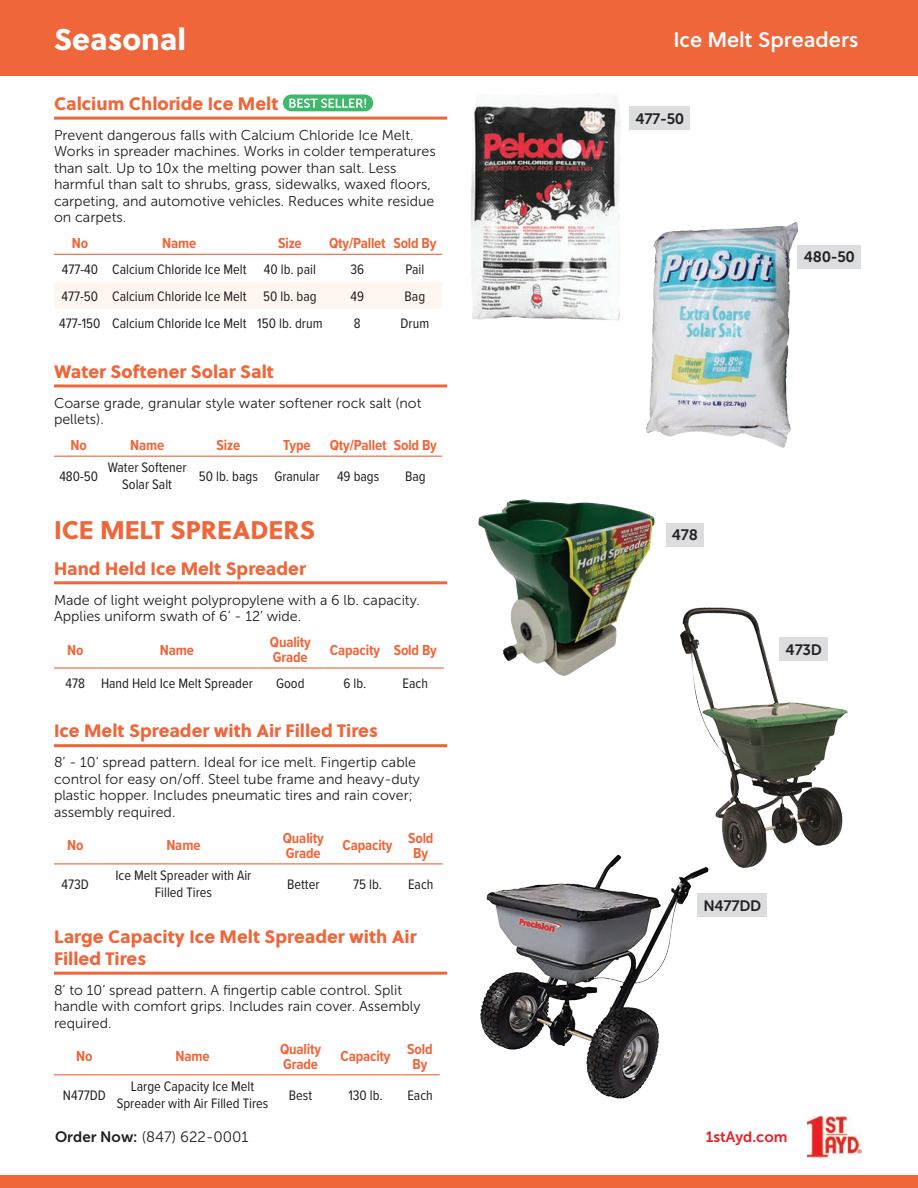
<style>
.page{position:relative;width:918px;height:1188px;background:#fff}
.page>*{position:absolute;margin:0;border:0;box-sizing:border-box;transform-origin:0 0}
.t1{font:30px "Soleil Xb";color:#fff}
.t2{font:25.5px "Soleil Xb";color:#ee663a}
.t3{font:21px "Soleil Sb";color:#fff}
.t4{font:18px/21.6px "Soleil Xb";color:#ee663a}
.t5{font:700 15px/15px "Proxima Nova Cond";letter-spacing:-.01em;color:#ee663a}
.t6{font:15px "Museo Sans 700";letter-spacing:-.02em;color:#231f20}
.t7{font:15px "Museo Sans 300";color:#231f20}
.t8{font:15px "Museo Sans 700";color:#ec1f26}
.t9{font:14.25px/16.5px "Museo Sans 300";color:#231f20}
.t10{font:14.25px/17.1px "Proxima Nova Cond";color:#231f20;text-align:center}
.s1{font-family:"Museo Sans 700"}
</style>
<div class="page">
<div style="left:0;top:1175px;width:918px;height:13px;background:#ee663a"></div>
<div style="left:0;top:0;width:918px;height:76px;background:#ee663a"></div>
<img style="left:808px;top:1117px;width:54px;height:41px">
<hr style="left:54px;top:117px;width:393px;height:3px;background:#ee663a">
<hr style="left:54px;top:384px;width:393px;height:3px;background:#ee663a">
<hr style="left:54px;top:581px;width:393px;height:3px;background:#ee663a">
<hr style="left:54px;top:744px;width:393px;height:3px;background:#ee663a">
<hr style="left:54px;top:972px;width:393px;height:3px;background:#ee663a">
<div style="left:283px;top:94px;width:90px;height:17px;background:#3fb86c;border-radius:8px"></div>
<svg style="left:289px;top:98px;width:77px;height:10px"></svg>
<div style="left:54px;top:282px;width:388px;height:27px;background:#fef6f1"></div>
<hr style="left:54px;top:254px;width:52px;height:1px;background:#ee663a">
<hr style="left:106px;top:254px;width:147px;height:1px;background:#ee663a">
<hr style="left:253px;top:254px;width:74px;height:1px;background:#ee663a">
<hr style="left:327px;top:254px;width:61px;height:1px;background:#ee663a">
<hr style="left:388px;top:254px;width:54px;height:1px;background:#ee663a">
<hr style="left:54px;top:456px;width:50px;height:1px;background:#ee663a">
<hr style="left:104px;top:456px;width:87px;height:1px;background:#ee663a">
<hr style="left:191px;top:456px;width:75px;height:1px;background:#ee663a">
<hr style="left:266px;top:456px;width:62px;height:1px;background:#ee663a">
<hr style="left:328px;top:456px;width:61px;height:1px;background:#ee663a">
<hr style="left:389px;top:456px;width:53px;height:1px;background:#ee663a">
<hr style="left:54px;top:667px;width:43px;height:2px;background:#ee663a">
<hr style="left:97px;top:667px;width:160px;height:2px;background:#ee663a">
<hr style="left:257px;top:667px;width:66px;height:2px;background:#ee663a">
<hr style="left:323px;top:667px;width:64px;height:2px;background:#ee663a">
<hr style="left:387px;top:667px;width:57px;height:2px;background:#ee663a">
<hr style="left:54px;top:863px;width:43px;height:1px;background:#ee663a">
<hr style="left:97px;top:863px;width:173px;height:1px;background:#ee663a">
<hr style="left:270px;top:863px;width:66px;height:1px;background:#ee663a">
<hr style="left:336px;top:863px;width:63px;height:1px;background:#ee663a">
<hr style="left:399px;top:863px;width:44px;height:1px;background:#ee663a">
<hr style="left:54px;top:1074px;width:61px;height:1px;background:#ee663a">
<hr style="left:115px;top:1074px;width:155px;height:1px;background:#ee663a">
<hr style="left:270px;top:1074px;width:61px;height:1px;background:#ee663a">
<hr style="left:331px;top:1074px;width:69px;height:1px;background:#ee663a">
<hr style="left:400px;top:1074px;width:40px;height:1px;background:#ee663a">
<img style="left:471px;top:93px;width:167px;height:228px">
<img style="left:647px;top:223px;width:151px;height:225px">
<div style="left:629px;top:107px;width:61px;height:23px;background:#dcdddf"></div>
<div style="left:798px;top:245px;width:63px;height:23px;background:#dcdddf"></div>
<img style="left:478px;top:499px;width:192px;height:177px">
<img style="left:642px;top:580px;width:206px;height:314px">
<img style="left:480px;top:834px;width:246px;height:265px">
<div style="left:666px;top:523px;width:38px;height:23px;background:#dcdddf"></div>
<div style="left:780px;top:637px;width:48px;height:24px;background:#dcdddf"></div>
<div style="left:698px;top:894px;width:69px;height:23px;background:#dcdddf"></div>
<h1 class="t1" style="left:54px;top:16px;width:134px">Seasonal</h1>
<p class="t4" style="left:54px;top:92px;width:226px">Calcium Chloride Ice Melt</p>
<p class="t9" style="left:54px;top:127px;width:383px">Prevent dangerous falls with Calcium Chloride Ice Melt.<br>Works in spreader machines. Works in colder temperatures than salt. Up to 10x the melting power than salt. Less harmful than salt to shrubs, grass, sidewalks, waxed floors, carpeting, and automotive vehicles. Reduces white residue on carpets.</p>
<p class="t5" style="left:72px;top:235px;width:18px">No</p>
<p class="t5" style="left:162px;top:235px;width:36px">Name</p>
<p class="t5" style="left:278px;top:235px;width:25px">Size</p>
<p class="t5" style="left:329px;top:235px;width:109px">Qty/Pallet Sold By</p>
<p class="t10" style="left:62px;top:260px;width:256px">477-40 Calcium Chloride Ice Melt 40 lb. pail</p>
<p class="t10" style="left:351px;top:260px;width:15px">36</p>
<p class="t10" style="left:406px;top:260px;width:20px">Pail</p>
<p class="t10" style="left:62px;top:287px;width:257px">477-50 Calcium Chloride Ice Melt 50 lb. bag</p>
<p class="t10" style="left:351px;top:287px;width:15px">49</p>
<p class="t10" style="left:405px;top:287px;width:22px">Bag</p>
<p class="t10" style="left:59px;top:314px;width:265px">477-150 Calcium Chloride Ice Melt 150 lb. drum</p>
<p class="t10" style="left:354px;top:314px;width:8px">8</p>
<p class="t10" style="left:401px;top:314px;width:30px">Drum</p>
<p class="t4" style="left:54px;top:360px;width:221px">Water Softener Solar Salt</p>
<p class="t9" style="left:54px;top:395px;width:369px">Coarse grade, granular style water softener rock salt (not pellets).</p>
<p class="t5" style="left:71px;top:437px;width:18px">No</p>
<p class="t5" style="left:130px;top:437px;width:36px">Name</p>
<p class="t5" style="left:217px;top:437px;width:25px">Size</p>
<p class="t5" style="left:283px;top:437px;width:29px">Type</p>
<p class="t5" style="left:330px;top:437px;width:109px">Qty/Pallet Sold By</p>
<p class="t10" style="left:59px;top:467px;width:40px">480-50</p>
<p class="t10" style="left:108px;top:458px;width:80px">Water Softener<br>Solar Salt</p>
<p class="t10" style="left:199px;top:467px;width:182px">50 lb. bags Granular 49 bags</p>
<p class="t10" style="left:405px;top:467px;width:22px">Bag</p>
<h2 class="t2" style="left:54px;top:510px;width:263px">ICE MELT SPREADERS</h2>
<p class="t4" style="left:54px;top:556px;width:253px">Hand Held Ice Melt Spreader</p>
<p class="t9" style="left:54px;top:592px;width:368px">Made of light weight polypropylene with a 6 lb. capacity.<br>Applies uniform swath of 6’ - 12’ wide.</p>
<p class="t5" style="left:67px;top:642px;width:18px">No</p>
<p class="t5" style="left:160px;top:642px;width:36px">Name</p>
<p class="t5" style="left:270px;top:634px;width:43px">Quality<br>Grade</p>
<p class="t5" style="left:330px;top:642px;width:108px">Capacity Sold By</p>
<p class="t10" style="left:66px;top:674px;width:189px">478 Hand Held Ice Melt Spreader</p>
<p class="t10" style="left:276px;top:674px;width:30px">Good</p>
<p class="t10" style="left:344px;top:674px;width:24px">6 lb.</p>
<p class="t10" style="left:403px;top:674px;width:27px">Each</p>
<p class="t4" style="left:54px;top:719px;width:325px">Ice Melt Spreader with Air Filled Tires</p>
<p class="t9" style="left:54px;top:754px;width:368px">8’ - 10’ spread pattern. Ideal for ice melt. Fingertip cable control for easy on/off. Steel tube frame and heavy-duty plastic hopper. Includes pneumatic tires and rain cover; assembly required.</p>
<p class="t5" style="left:67px;top:838px;width:18px">No</p>
<p class="t5" style="left:166px;top:838px;width:36px">Name</p>
<p class="t5" style="left:283px;top:830px;width:43px">Quality<br>Grade</p>
<p class="t5" style="left:343px;top:838px;width:52px">Capacity</p>
<p class="t5" style="left:408px;top:830px;width:27px;text-align:center">Sold<br>By</p>
<p class="t10" style="left:62px;top:875px;width:29px">473D</p>
<p class="t10" style="left:115px;top:866px;width:137px">Ice Melt Spreader with Air<br>Filled Tires</p>
<p class="t10" style="left:287px;top:875px;width:34px">Better</p>
<p class="t10" style="left:353px;top:875px;width:30px">75 lb.</p>
<p class="t10" style="left:408px;top:875px;width:27px">Each</p>
<p class="t4" style="left:54px;top:925px;width:364px">Large Capacity Ice Melt Spreader with Air<br>Filled Tires</p>
<p class="t9" style="left:54px;top:982px;width:368px">8’ to 10’ spread pattern. A fingertip cable control. Split handle with comfort grips. Includes rain cover. Assembly required.</p>
<p class="t5" style="left:76px;top:1049px;width:18px">No</p>
<p class="t5" style="left:175px;top:1049px;width:36px">Name</p>
<p class="t5" style="left:280px;top:1041px;width:43px">Quality<br>Grade</p>
<p class="t5" style="left:340px;top:1049px;width:52px">Capacity</p>
<p class="t5" style="left:407px;top:1041px;width:27px;text-align:center">Sold<br>By</p>
<p class="t10" style="left:63px;top:1086px;width:44px">N477DD</p>
<p class="t10" style="left:117px;top:1077px;width:153px">Large Capacity Ice Melt<br>Spreader with Air Filled Tires</p>
<p class="t10" style="left:289px;top:1086px;width:25px">Best</p>
<p class="t10" style="left:348px;top:1086px;width:36px">130 lb.</p>
<p class="t10" style="left:407px;top:1086px;width:27px">Each</p>
<p class="t7" style="left:55px;top:1129px;width:195px"><span class="s1">Order Now:</span> (847) 622-0001</p>
<h3 class="t3" style="left:673px;top:24px;width:187px">Ice Melt Spreaders</h3>
<p class="t6" style="left:635px;top:111px;width:50px">477-50</p>
<p class="t6" style="left:804px;top:249px;width:53px">480-50</p>
<p class="t6" style="left:672px;top:527px;width:28px">478</p>
<p class="t6" style="left:786px;top:641px;width:38px">473D</p>
<p class="t6" style="left:704px;top:897px;width:59px">N477DD</p>
<p class="t8" style="left:706px;top:1128px;width:83px">1stAyd.com</p>
</div>
